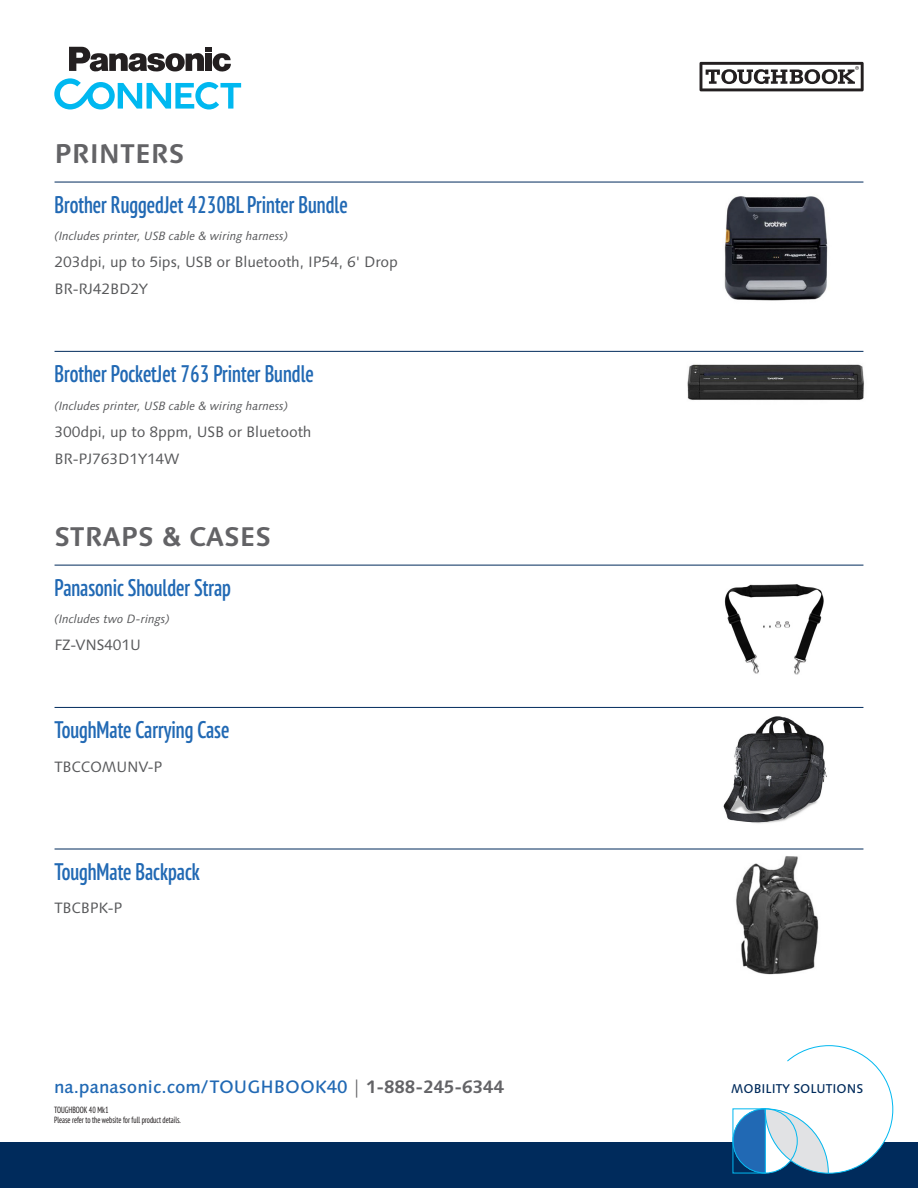
<style>
.page{position:relative;width:918px;height:1188px;background:#fff}
.page>*{position:absolute;margin:0;border:0;box-sizing:border-box;transform-origin:0 0}
.Sub-title_Sol_Guide{font:700 27px "Syntax Next LT Pro";color:#636366}
.Product_TITLE_LARGER{font:600 condensed 24px "PT Sans Pro";color:#2169b4}
.t1{font:500 18px "Syntax Next LT Pro";color:#2169b4}
.Body_NO_Bullets{font:15px "Syntax Next LT Pro";letter-spacing:-.01em;color:#57585a}
.Product_NOTE_italic{font:15px "Syntax Next LT Pro";letter-spacing:-.01em;color:#57585a}
.t2{font:500 12.75px "Syntax Next LT Pro";color:#002b5c}
.Product_NOTE_italic-2{font:italic 12px "Syntax Next LT Pro";letter-spacing:-.01em;color:#57585a}
.t3{font:condensed 9px/10.5px "PT Sans Pro";color:#231f20}
.s1{font-weight:300;color:#636366}
.s2{font-weight:700;color:#636366}
</style>
<div class="page">
<svg style="left:69px;top:47px;width:162px;height:25px"></svg>
<svg style="left:54px;top:78px;width:187px;height:32px"></svg>
<svg style="left:700px;top:62px;width:164px;height:29px"></svg>
<div style="left:0;top:1142px;width:918px;height:46px;background:#002b5c"></div>
<svg style="left:733px;top:1045px;width:161px;height:129px"></svg>
<img style="left:723px;top:716px;width:104px;height:108px">
<img style="left:724px;top:584px;width:100px;height:91px">
<img style="left:736px;top:856px;width:83px;height:119px">
<img style="left:724px;top:196px;width:104px;height:105px">
<img style="left:680px;top:350px;width:184px;height:50px">
<hr style="left:55px;top:182px;width:808px;height:1px;background:#002b5c">
<hr style="left:55px;top:351px;width:808px;height:1px;background:#002b5c">
<hr style="left:55px;top:565px;width:808px;height:1px;background:#002b5c">
<hr style="left:55px;top:707px;width:808px;height:1px;background:#002b5c">
<hr style="left:55px;top:849px;width:808px;height:1px;background:#002b5c">
<p class="Sub-title_Sol_Guide" style="left:55px;top:137px;width:132px">PRINTERS</p>
<p class="Product_TITLE_LARGER" style="left:55px;top:189px;width:295px">Brother RuggedJet 4230BL Printer Bundle</p>
<p class="Product_NOTE_italic-2" style="left:55px;top:229px;width:235px">(Includes printer, USB cable &amp; wiring harness)</p>
<p class="Body_NO_Bullets" style="left:55px;top:253px;width:345px">203dpi, up to 5ips, USB or Bluetooth, IP54, 6' Drop</p>
<p class="Body_NO_Bullets" style="left:55px;top:280px;width:95px">BR-RJ42BD2Y</p>
<p class="Product_TITLE_LARGER" style="left:55px;top:358px;width:261px">Brother PocketJet 763 Printer Bundle</p>
<p class="Product_NOTE_italic-2" style="left:55px;top:398px;width:235px">(Includes printer, USB cable &amp; wiring harness)</p>
<p class="Body_NO_Bullets" style="left:55px;top:422px;width:259px">300dpi, up to 8ppm, USB or Bluetooth</p>
<p class="Body_NO_Bullets" style="left:55px;top:449px;width:126px">BR-PJ763D1Y14W</p>
<p class="Sub-title_Sol_Guide" style="left:55px;top:520px;width:218px">STRAPS &amp; CASES</p>
<p class="Product_TITLE_LARGER" style="left:55px;top:572px;width:178px">Panasonic Shoulder Strap</p>
<p class="Product_NOTE_italic-2" style="left:55px;top:612px;width:117px">(Includes two D-rings)</p>
<p class="Body_NO_Bullets" style="left:55px;top:636px;width:88px">FZ-VNS401U</p>
<p class="Product_TITLE_LARGER" style="left:55px;top:714px;width:176px">ToughMate Carrying Case</p>
<p class="Product_NOTE_italic" style="left:55px;top:757px;width:109px">TBCCOMUNV-P</p>
<p class="Product_TITLE_LARGER" style="left:55px;top:856px;width:147px">ToughMate Backpack</p>
<p class="Body_NO_Bullets" style="left:55px;top:899px;width:69px">TBCBPK-P</p>
<p class="t1" style="left:54px;top:1075px;width:451px">na.panasonic.com/TOUGHBOOK40 <span class="s1">|</span> <span class="s2">1-888-245-6344</span></p>
<p class="t2" style="left:731px;top:1081px;width:134px">MOBILITY SOLUTIONS</p>
<p class="t3" style="left:54px;top:1104px;width:128px">TOUGHBOOK 40 Mk1<br>Please refer to the website for full product details.</p>
</div>
